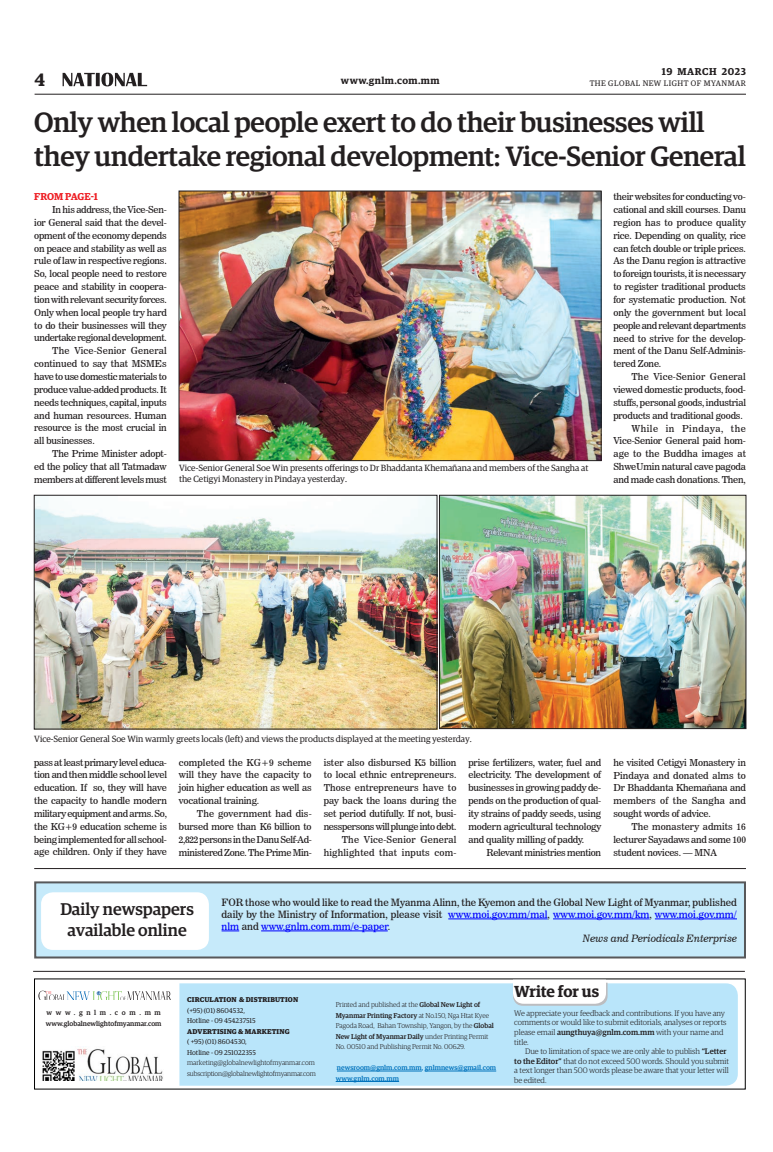
<style>
.page{position:relative;width:773px;height:1152px;background:#fff}
.page>*{position:absolute;margin:0;border:0;box-sizing:border-box;transform-origin:0 0}
.Brief_Head{font:500 28px/33.6px "Guardian Egyp";letter-spacing:-.01em;color:#231f20}
.t1{font:600 18px "Guardian Egyp";color:#231f20}
.Brief_Head-2{font:500 17px/20.4px "Guardian Egyp";color:#231f20;text-align:center}
.t2{font:600 16px "Guardian Egyp";letter-spacing:-.005em;color:#231f20}
._2nd_Body{font:10px/12px "News 706 BT Roman C";color:#231f20;text-align:justify}
._2nd_Body-2{font:10px "News 706 BT Italic C";color:#231f20}
.t3{font:600 10px "Guardian Egyp";letter-spacing:.05em;color:#231f20}
.Spill_Style{font:600 10px "Guardian Egyp";letter-spacing:-.005em;color:#ee1d23}
._2nd_Body-3{font:9.5px/12.9px "News 706 BT Roman C";letter-spacing:-.02em;color:#231f20;text-align:justify}
._2nd_Body-4{font:9.5px/12.9px "News 706 BT Roman C";letter-spacing:.015em;color:#231f20;text-align:right}
.t4{font:9px/10.8px "Guardian Egyp";color:#231f20}
.t5{font:300 8px/9.6px "Guardian Egyp";color:#231f20}
.t6{font:8px "Guardian Egyp";letter-spacing:.06em;color:#231f20}
.t7{font:300 7px/10.5px "Guardian Egyp";color:#231f20}
.t8{font:7px "Guardian Egyp";color:#231f20}
.t9{font:500 7px/10.5px "Guardian Egyp";color:#0072bc}
.t10{font:700 7px "Guardian Egyp";letter-spacing:.02em;color:#231f20}
.t11{font:300 7px "Guardian Egyp";letter-spacing:-.02em;color:#231f20}
.t12{font:500 7px "Guardian Egyp";color:#231f20}
.t13{font:500 7px "Guardian Egyp";letter-spacing:.52em;color:#231f20}
.s1{color:#00f}
.s2{font-weight:500}
</style>
<div class="page">
<hr style="left:35px;top:94px;width:711px;height:1px;background:#231f20">
<svg style="left:63px;top:73px;width:84px;height:13px"></svg>
<div style="left:34px;top:881px;width:712px;height:78px;background:#c6eafa;border:2px solid #57585a"></div>
<hr style="left:448px;top:919px;width:99px;height:1px;background:#00f">
<hr style="left:553px;top:919px;width:96px;height:1px;background:#00f">
<hr style="left:655px;top:919px;width:82px;height:1px;background:#00f">
<svg style="left:221px;top:931px;width:18px;height:1px"></svg>
<hr style="left:261px;top:931px;width:127px;height:1px;background:#00f">
<div style="left:41px;top:892px;width:168px;height:58px;background:#fff;border-radius:12px"></div>
<hr style="left:33px;top:971px;width:711px;height:1px;background:#231f20">
<hr style="left:34px;top:868px;width:712px;height:1px;background:#231f20">
<div style="left:179px;top:983px;width:558px;height:103px;background:#b9e5fa"></div>
<svg style="left:38px;top:991px;width:133px;height:9px"></svg>
<img style="left:42px;top:1048px;width:121px;height:32px">
<hr style="left:337px;top:1071px;width:85px;height:1px;background:#0072bc">
<hr style="left:425px;top:1071px;width:38px;height:1px;background:#0072bc">
<hr style="left:463px;top:1071px;width:33px;height:1px;background:#0072bc">
<hr style="left:336px;top:1081px;width:63px;height:1px;background:#0072bc">
<svg style="left:513px;top:982px;width:94px;height:24px"></svg>
<img style="left:36px;top:497px;width:399px;height:230px">
<div style="left:34px;top:495px;width:403px;height:234px;border:1px solid #231f20"></div>
<img style="left:441px;top:497px;width:303px;height:230px">
<div style="left:439px;top:495px;width:307px;height:234px;border:1px solid #231f20"></div>
<img style="left:181px;top:193px;width:418px;height:266px">
<div style="left:179px;top:191px;width:422px;height:270px;border:1px solid #231f20"></div>
<h2 class="t1" style="left:35px;top:67px;width:12px">4</h2>
<p class="t3" style="left:661px;top:64px;width:86px">19 MARCH 2023</p>
<p class="t3" style="left:341px;top:73px;width:100px">www.gnlm.com.mm</p>
<p class="t6" style="left:589px;top:78px;width:158px">THE GLOBAL NEW LIGHT OF MYANMAR</p>
<p class="Brief_Head" style="left:34px;top:104px;width:713px">Only when local people exert to do their businesses will they undertake regional development: Vice-Senior General</p>
<p class="Spill_Style" style="left:34px;top:189px;width:65px">FROM PAGE-1</p>
<p class="_2nd_Body-3" style="left:34px;top:203px;width:134px;text-indent:18px">In his address, the Vice-Sen&shy;ior General said that the devel&shy;opment of the economy depends on peace and stability as well as rule of law in respective regions.<br>So, local people need to restore peace and stability in coopera&shy;tion with relevant security forces.<br>Only when local people try hard to do their businesses will they undertake regional development.</p>
<p class="_2nd_Body-3" style="left:34px;top:344px;width:134px;text-indent:18px">The Vice-Senior General continued to say that MSMEs have to use domestic materials to produce value-added products. It needs techniques, capital, inputs and human resources. Human resource is the most crucial in all businesses.</p>
<p class="_2nd_Body-3" style="left:34px;top:447px;width:134px;text-indent:18px">The Prime Minister adopt&shy;ed the policy that all Tatmadaw members at different levels must</p>
<p class="t4" style="left:179px;top:462px;width:411px">Vice-Senior General Soe Win presents offerings to Dr Bhaddanta Khemañana and members of the Sangha at the Cetigyi Monastery in Pindaya yesterday.</p>
<p class="_2nd_Body-3" style="left:613px;top:190px;width:134px">their websites for conducting vo&shy;cational and skill courses. Danu region has to produce quality rice. Depending on quality, rice can fetch double or triple prices.<br>As the Danu region is attractive to foreign tourists, it is necessary to register traditional products for systematic production. Not only the government but local people and relevant departments need to strive for the develop&shy;ment of the Danu Self-Adminis&shy;tered Zone.</p>
<p class="_2nd_Body-3" style="left:613px;top:370px;width:134px;text-indent:18px">The Vice-Senior General viewed domestic products, food&shy;stuffs, personal goods, industrial products and traditional goods.</p>
<p class="_2nd_Body-3" style="left:613px;top:422px;width:134px;text-indent:18px">While in Pindaya, the Vice-Senior General paid hom&shy;age to the Buddha images at ShweUmin natural cave pagoda and made cash donations. Then,</p>
<p class="t4" style="left:34px;top:732px;width:439px">Vice-Senior General Soe Win warmly greets locals (left) and views the products displayed at the meeting yesterday.</p>
<p class="_2nd_Body-3" style="left:34px;top:756px;width:134px">pass at least primary level educa&shy;tion and then middle school level education. If so, they will have the capacity to handle modern military equipment and arms. So, the KG+9 education scheme is being implemented for all school&shy;age children. Only if they have</p>
<p class="_2nd_Body-3" style="left:179px;top:756px;width:134px">completed the KG+9 scheme will they have the capacity to join higher education as well as vocational training.</p>
<p class="_2nd_Body-3" style="left:179px;top:807px;width:134px;text-indent:18px">The government had dis&shy;bursed more than K6 billion to 2,822 persons in the Danu Self-Ad&shy;ministered Zone. The Prime Min-</p>
<p class="_2nd_Body-3" style="left:324px;top:756px;width:134px">ister also disbursed K5 billion to local ethnic entrepreneurs.<br>Those entrepreneurs have to pay back the loans during the set period dutifully. If not, busi&shy;nesspersons will plunge into debt.</p>
<p class="_2nd_Body-4" style="left:324px;top:833px;width:134px">The Vice-Senior General highlighted that inputs com-</p>
<p class="_2nd_Body-3" style="left:468px;top:756px;width:134px">prise fertilizers, water, fuel and electricity. The development of businesses in growing paddy de&shy;pends on the production of qual&shy;ity strains of paddy seeds, using modern agricultural technology and quality milling of paddy.</p>
<p class="_2nd_Body-3" style="left:486px;top:846px;width:116px">Relevant ministries mention</p>
<p class="_2nd_Body-3" style="left:613px;top:756px;width:134px">he visited Cetigyi Monastery in Pindaya and donated alms to Dr Bhaddanta Khemañana and members of the Sangha and sought words of advice.</p>
<p class="_2nd_Body-3" style="left:613px;top:820px;width:134px;text-indent:18px">The monastery admits 16 lecturer Sayadaws and some 100 student novices. — MNA</p>
<p class="Brief_Head-2" style="left:60px;top:898px;width:135px">Daily newspapers available online</p>
<p class="_2nd_Body" style="left:221px;top:896px;width:517px">FOR those who would like to read the Myanma Alinn, the Kyemon and the Global New Light of Myanmar, published daily by the Ministry of Information, please visit <span class="s1">www.moi.gov.mm/mal</span>, <span class="s1">www.moi.gov.mm/km</span>, <span class="s1">www.moi.gov.mm/ nlm</span> and <span class="s1">www.gnlm.com.mm/e-paper</span>.</p>
<p class="_2nd_Body-2" style="left:583px;top:932px;width:155px">News and Periodicals Enterprise</p>
<p class="t13" style="left:46px;top:1007px;width:116px">www.gnlm.com.mm</p>
<p class="t12" style="left:46px;top:1018px;width:117px">www.globalnewlightofmyanmar.com</p>
<p class="t10" style="left:187px;top:995px;width:112px">CIRCULATION &amp; DISTRIBUTION</p>
<p class="t8" style="left:187px;top:1006px;width:59px">(+95) (01) 8604532,</p>
<p class="t8" style="left:187px;top:1016px;width:70px">Hotline - 09 454237515</p>
<p class="t10" style="left:187px;top:1026px;width:104px">ADVERTISING &amp; MARKETING</p>
<p class="t8" style="left:187px;top:1037px;width:61px">( +95) (01) 8604530,</p>
<p class="t8" style="left:187px;top:1048px;width:70px">Hotline - 09 251022355</p>
<p class="t7" style="left:187px;top:1057px;width:129px">marketing@globalnewlightofmyanmar.com</p>
<p class="t11" style="left:187px;top:1069px;width:130px">subscription@globalnewlightofmyanmar.com</p>
<p class="t7" style="left:336px;top:999px;width:160px">Printed and published at the <span class="s2">Global New Light of Myanmar Printing Factory</span> at No.150, Nga Htat Kyee Pagoda Road, Bahan Township, Yangon, by the <span class="s2">Global New Light of Myanmar Daily</span> under Printing Permit No. 00510 and Publishing Permit No. 00629.</p>
<p class="t9" style="left:336px;top:1062px;width:162px">newsroom@gnlm.com.mm, gnlmnews@gmail.com www.gnlm.com.mm</p>
<p class="t2" style="left:514px;top:979px;width:86px">Write for us</p>
<p class="t5" style="left:514px;top:1008px;width:214px">We appreciate your feedback and contributions. If you have any comments or would like to submit editorials, analyses or reports please email <span class="s2">aungthuya@gnlm.com.mm</span> with your name and title.</p>
<p class="t5" style="left:514px;top:1046px;width:216px;text-indent:11px">Due to limitation of space we are only able to publish <span class="s2">“Letter to the Editor”</span> that do not exceed 500 words. Should you submit a text longer than 500 words please be aware that your letter will be edited.</p>
</div>
